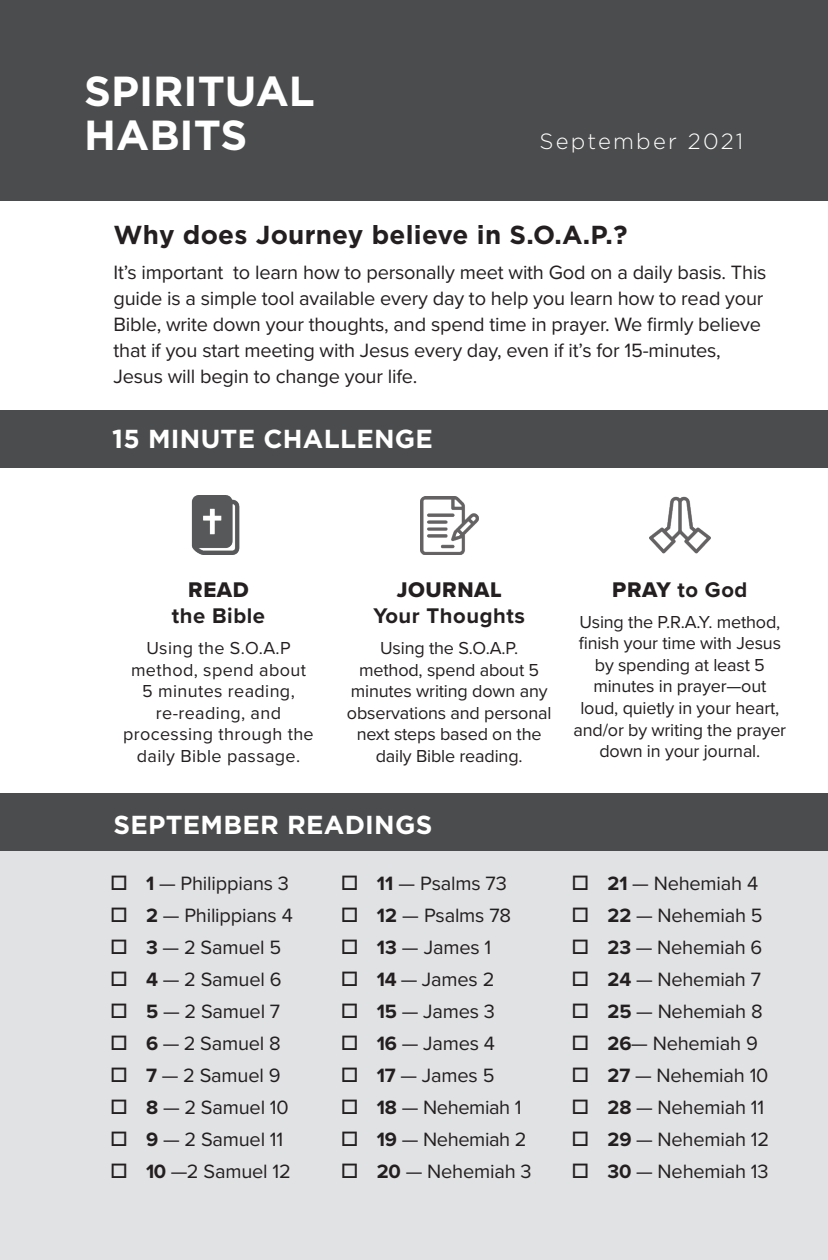
<style>
.page{position:relative;width:828px;height:1260px;background:#fff}
.page>*{position:absolute;margin:0;border:0;box-sizing:border-box;transform-origin:0 0}
.t1{font:700 42px "Gotham";color:#fff}
.t2{font:700 26px "Gotham";letter-spacing:.01em;color:#fff}
.t3{font:700 26px "Gotham";letter-spacing:.01em;color:#231f20}
.t4{font:700 22px/26.4px "Proxima Nova";letter-spacing:.025em;color:#231f20;text-align:center}
.t5{font:300 22px "Gotham";letter-spacing:.1em;color:#fff}
.t6{font:20px/26px "Proxima Nova";letter-spacing:-.01em;color:#231f20}
.t7{font:18px/21.6px "Proxima Nova";letter-spacing:-.01em;color:#231f20;text-align:center}
.t8{font:18px/21.6px "Proxima Nova";letter-spacing:.02em;color:#231f20;text-align:center}
.s1{font-family:"Proxima Nova Extrabld";font-weight:400}
.s2{font-weight:700}
</style>
<div class="page">
<div style="left:0;top:851px;width:828px;height:409px;background:#e1e2e4"></div>
<div style="left:0;top:793px;width:828px;height:58px;background:#4b4c4d"></div>
<div style="left:0;top:0;width:828px;height:201px;background:#4b4c4d"></div>
<div style="left:0;top:410px;width:828px;height:58px;background:#4b4c4d"></div>
<img style="left:191px;top:496px;width:49px;height:58px">
<img style="left:420px;top:497px;width:58px;height:57px">
<img style="left:649px;top:496px;width:62px;height:57px">
<p class="t1" style="left:84px;top:67px;width:232px">SPIRITUAL</p>
<p class="t1" style="left:84px;top:111px;width:165px">HABITS</p>
<p class="t5" style="left:539px;top:129px;width:205px">September 2021</p>
<p class="t3" style="left:114px;top:220px;width:515px">Why does Journey believe in S.O.A.P.?</p>
<p class="t6" style="left:114px;top:258px;width:655px">It’s important to learn how to personally meet with God on a daily basis. This guide is a simple tool available every day to help you learn how to read your Bible, write down your thoughts, and spend time in prayer. We firmly believe that if you start meeting with Jesus every day, even if it’s for 15-minutes, Jesus will begin to change your life.</p>
<p class="t2" style="left:112px;top:424px;width:322px">15 MINUTE CHALLENGE</p>
<p class="t4" style="left:172px;top:576px;width:95px"><span class="s1">READ </span>the Bible</p>
<p class="t8" style="left:123px;top:636px;width:192px">Using the S.O.A.P method, spend about<br>5 minutes reading, re-reading, and processing through the daily Bible passage.</p>
<p class="t4" style="left:373px;top:576px;width:153px"><span class="s1">JOURNAL<br></span>Your Thoughts</p>
<p class="t7" style="left:347px;top:636px;width:206px">Using the S.O.A.P. method, spend about 5 minutes writing down any observations and personal next steps based on the daily Bible reading.</p>
<p class="t2" style="left:114px;top:809px;width:320px">SEPTEMBER READINGS</p>
<p class="t6" style="left:146px;top:870px;width:144px"><span class="s2">1</span> — Philippians 3</p>
<p class="t6" style="left:146px;top:902px;width:148px"><span class="s2">2</span> — Philippians 4</p>
<p class="t6" style="left:146px;top:934px;width:137px"><span class="s2">3</span> — 2 Samuel 5</p>
<p class="t6" style="left:146px;top:966px;width:137px"><span class="s2">4</span> — 2 Samuel 6</p>
<p class="t6" style="left:146px;top:998px;width:136px"><span class="s2">5</span> — 2 Samuel 7</p>
<p class="t6" style="left:146px;top:1030px;width:136px"><span class="s2">6</span> — 2 Samuel 8</p>
<p class="t6" style="left:146px;top:1062px;width:136px"><span class="s2">7</span> — 2 Samuel 9</p>
<p class="t6" style="left:146px;top:1094px;width:144px"><span class="s2">8</span> — 2 Samuel 10</p>
<p class="t6" style="left:146px;top:1126px;width:139px"><span class="s2">9</span> — 2 Samuel 11</p>
<p class="t6" style="left:146px;top:1158px;width:146px"><span class="s2">10</span> —2 Samuel 12</p>
<p class="t6" style="left:377px;top:870px;width:131px"><span class="s2">11</span> — Psalms 73</p>
<p class="t6" style="left:377px;top:902px;width:136px"><span class="s2">12</span> — Psalms 78</p>
<p class="t6" style="left:377px;top:934px;width:116px"><span class="s2">13</span> — James 1</p>
<p class="t6" style="left:377px;top:966px;width:119px"><span class="s2">14</span> — James 2</p>
<p class="t6" style="left:377px;top:998px;width:120px"><span class="s2">15</span> — James 3</p>
<p class="t6" style="left:377px;top:1030px;width:120px"><span class="s2">16</span> — James 4</p>
<p class="t6" style="left:377px;top:1062px;width:119px"><span class="s2">17</span> — James 5</p>
<p class="t6" style="left:377px;top:1094px;width:146px"><span class="s2">18</span> — Nehemiah 1</p>
<p class="t6" style="left:377px;top:1126px;width:151px"><span class="s2">19</span> — Nehemiah 2</p>
<p class="t6" style="left:377px;top:1158px;width:156px"><span class="s2">20</span> — Nehemiah 3</p>
<p class="t4" style="left:612px;top:576px;width:137px"><span class="s1">PRAY</span> to God</p>
<p class="t7" style="left:574px;top:610px;width:214px">Using the P.R.A.Y. method, finish your time with Jesus by spending at least 5 minutes in prayer—out loud, quietly in your heart, and/or by writing the prayer down in your journal.</p>
<p class="t6" style="left:608px;top:870px;width:152px"><span class="s2">21</span> — Nehemiah 4</p>
<p class="t6" style="left:608px;top:902px;width:157px"><span class="s2">22</span> — Nehemiah 5</p>
<p class="t6" style="left:608px;top:934px;width:156px"><span class="s2">23</span> — Nehemiah 6</p>
<p class="t6" style="left:608px;top:966px;width:155px"><span class="s2">24</span> — Nehemiah 7</p>
<p class="t6" style="left:608px;top:998px;width:157px"><span class="s2">25</span> — Nehemiah 8</p>
<p class="t6" style="left:608px;top:1030px;width:152px"><span class="s2">26</span>— Nehemiah 9</p>
<p class="t6" style="left:608px;top:1062px;width:163px"><span class="s2">27</span> — Nehemiah 10</p>
<p class="t6" style="left:608px;top:1094px;width:158px"><span class="s2">28</span> — Nehemiah 11</p>
<p class="t6" style="left:608px;top:1126px;width:163px"><span class="s2">29</span> — Nehemiah 12</p>
<p class="t6" style="left:608px;top:1158px;width:163px"><span class="s2">30</span> — Nehemiah 13</p>
</div>
